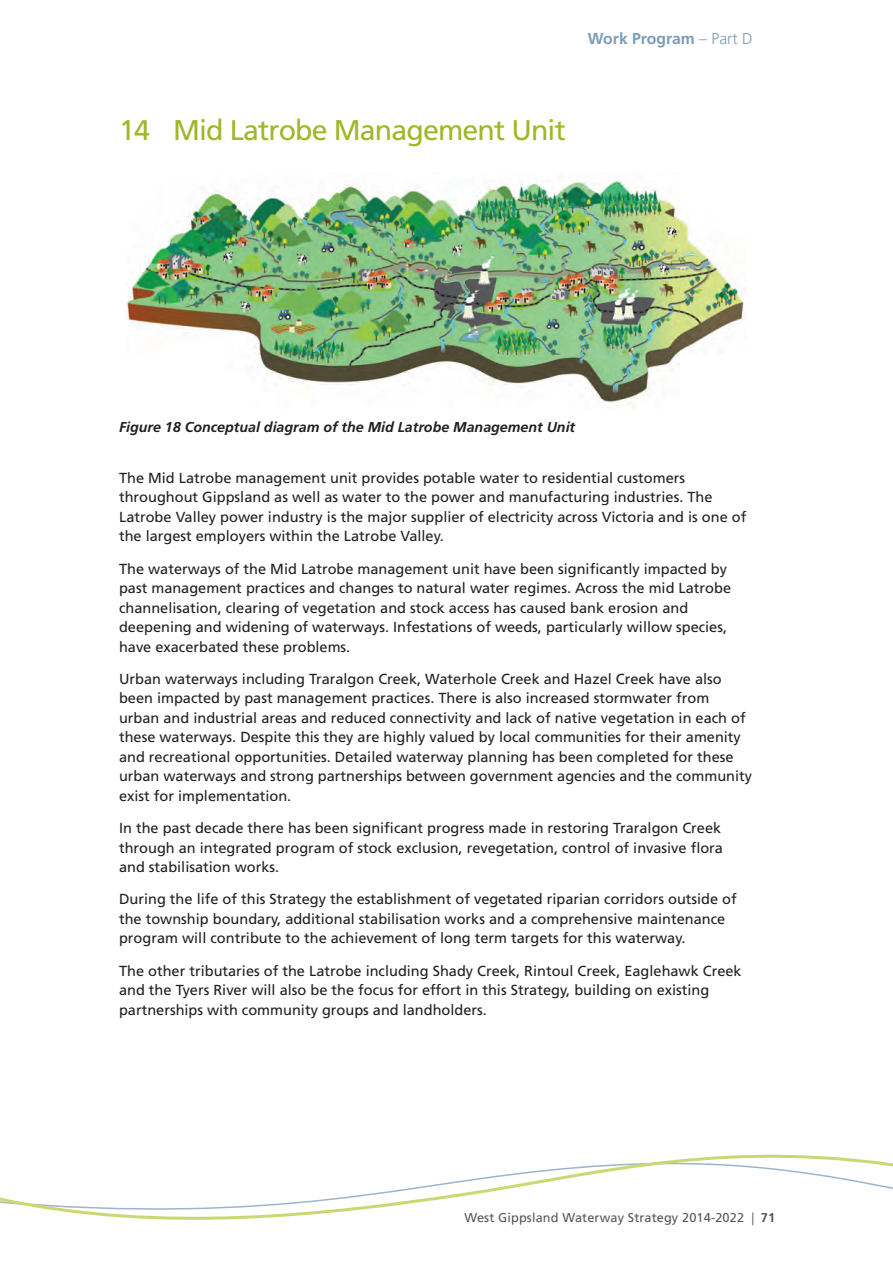
<style>
.page{position:relative;width:893px;height:1263px;background:#fff}
.page>*{position:absolute;margin:0;border:0;box-sizing:border-box;transform-origin:0 0}
.Heading_2-bold_green{font:28.5px "Frutiger";letter-spacing:-.03em;color:#a0b729}
.header_right{font:700 15.75px "Frutiger";color:#7b9cb7}
.Body_text{font:14.55px/19.5px "Frutiger";color:#231f20}
.Captions{font:italic 700 14.25px "Frutiger";color:#231f20}
.t1{font:12.75px "Frutiger";letter-spacing:.01em;color:#57585a}
.s1{font-weight:300}
.s2{font-weight:700}
</style>
<div class="page">
<svg style="left:4px;top:1154px;width:889px;height:66px"></svg>
<svg style="left:0;top:1197px;width:4px;height:7px"></svg>
<img style="left:126px;top:180px;width:621px;height:230px">
<p class="header_right" style="left:588px;top:29px;width:166px">Work Program <span class="s1">– Part D</span></p>
<p class="Heading_2-bold_green" style="left:119px;top:114px;width:448px">14 Mid Latrobe Management Unit</p>
<p class="Captions" style="left:119px;top:419px;width:458px">Figure 18 Conceptual diagram of the Mid Latrobe Management Unit</p>
<p class="Body_text" style="left:119px;top:468px;width:629px">The Mid Latrobe management unit provides potable water to residential customers throughout Gippsland as well as water to the power and manufacturing industries. The Latrobe Valley power industry is the major supplier of electricity across Victoria and is one of the largest employers within the Latrobe Valley.</p>
<p class="Body_text" style="left:119px;top:559px;width:614px">The waterways of the Mid Latrobe management unit have been significantly impacted by past management practices and changes to natural water regimes. Across the mid Latrobe channelisation, clearing of vegetation and stock access has caused bank erosion and deepening and widening of waterways. Infestations of weeds, particularly willow species, have exacerbated these problems.</p>
<p class="Body_text" style="left:119px;top:669px;width:635px">Urban waterways including Traralgon Creek, Waterhole Creek and Hazel Creek have also been impacted by past management practices. There is also increased stormwater from urban and industrial areas and reduced connectivity and lack of native vegetation in each of these waterways. Despite this they are highly valued by local communities for their amenity and recreational opportunities. Detailed waterway planning has been completed for these urban waterways and strong partnerships between government agencies and the community exist for implementation.</p>
<p class="Body_text" style="left:119px;top:818px;width:605px">In the past decade there has been significant progress made in restoring Traralgon Creek through an integrated program of stock exclusion, revegetation, control of invasive flora and stabilisation works.</p>
<p class="Body_text" style="left:119px;top:890px;width:619px">During the life of this Strategy the establishment of vegetated riparian corridors outside of the township boundary, additional stabilisation works and a comprehensive maintenance program will contribute to the achievement of long term targets for this waterway.</p>
<p class="Body_text" style="left:119px;top:961px;width:624px">The other tributaries of the Latrobe including Shady Creek, Rintoul Creek, Eaglehawk Creek and the Tyers River will also be the focus for effort in this Strategy, building on existing partnerships with community groups and landholders.</p>
<p class="t1" style="left:465px;top:1210px;width:312px">West Gippsland Waterway Strategy 2014-2022 <span class="s1">|</span> <span class="s2">71</span></p>
</div>
